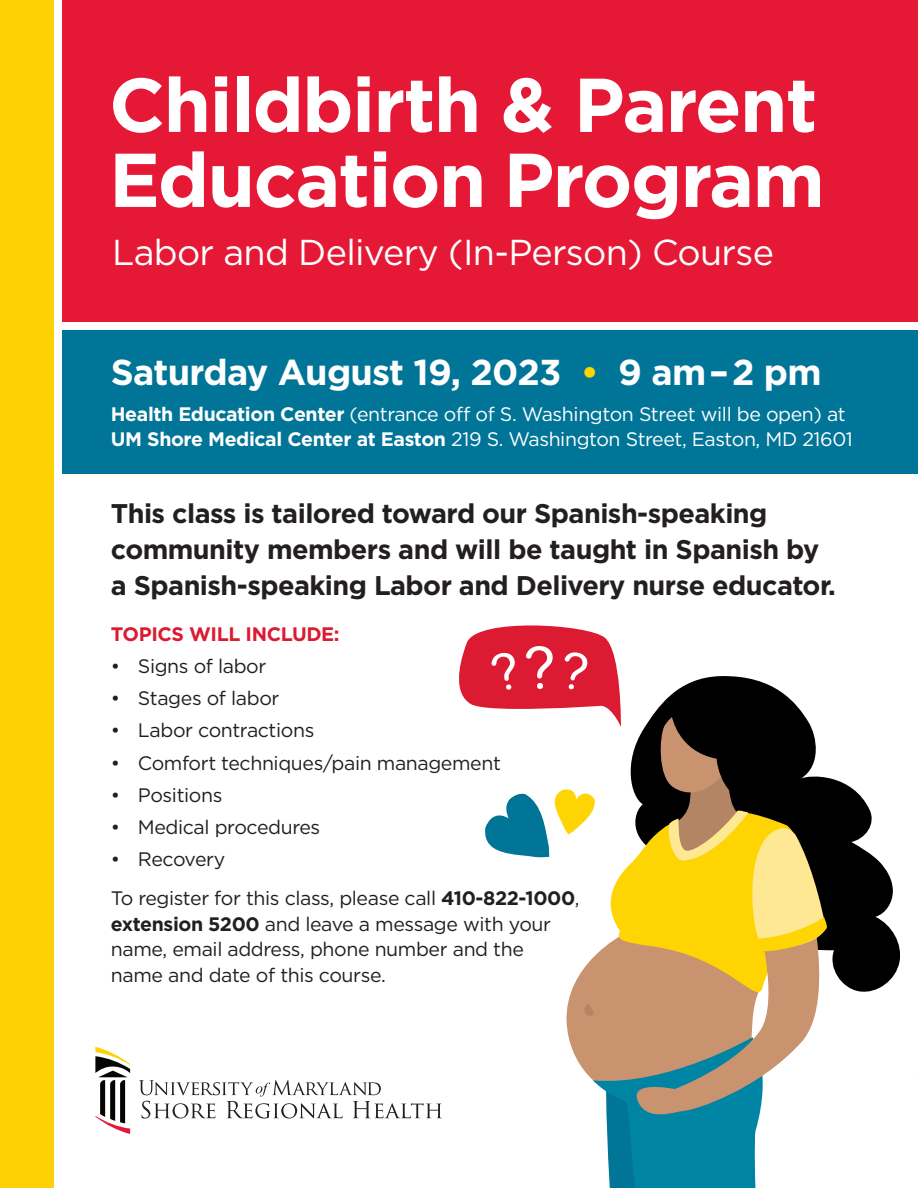
<style>
.page{position:relative;width:918px;height:1188px;background:#fff}
.page>*{position:absolute;margin:0;border:0;box-sizing:border-box;transform-origin:0 0}
.t1{font:700 76.05px/75px "Gotham";letter-spacing:-.02em;color:#fff}
.t2{font:36px "Gotham";letter-spacing:-.02em;color:#fff}
.t3{font:700 36px "Gotham";letter-spacing:-.02em;color:#fff}
.t4{font:700 27px/36px "Gotham";letter-spacing:-.02em;color:#231f20}
.t5{font:19.5px/25.5px "Gotham";letter-spacing:-.02em;color:#231f20}
.t6{font:19.5px/25.5px "Gotham";letter-spacing:-.02em;color:#fff}
.t7{font:700 19.5px "Gotham";letter-spacing:-.02em;color:#dc1a32}
.s1{color:#fed503}
.s2{font-weight:700}
</style>
<div class="page">
<div style="left:63px;top:0;width:855px;height:322px;background:#e51836"></div>
<svg style="left:95px;top:1047px;width:35px;height:87px"></svg>
<svg style="left:139px;top:1080px;width:303px;height:39px"></svg>
<div style="left:0;top:0;width:54px;height:1188px;background:#fed105"></div>
<div style="left:63px;top:330px;width:855px;height:144px;background:#007598"></div>
<svg style="left:828px;top:778px;width:72px;height:214px;fill:#000001"></svg>
<svg style="left:828px;top:866px;width:13px;height:126px;fill:#000001"></svg>
<svg style="left:459px;top:625px;width:369px;height:563px"></svg>
<h1 class="t1" style="left:109px;top:67px;width:717px">Childbirth &amp; Parent<br>Education Program</h1>
<h2 class="t2" style="left:112px;top:229px;width:663px">Labor and Delivery (In-Person) Course</h2>
<h2 class="t3" style="left:111px;top:349px;width:712px">Saturday August 19, 2023 <span class="s1">•</span> 9 am – 2 pm</h2>
<p class="t6" style="left:111px;top:401px;width:743px"><span class="s2">Health Education Center</span> (entrance off of S. Washington Street will be open) at<br><span class="s2">UM Shore Medical Center at Easton</span> 219 S. Washington Street, Easton, MD 21601</p>
<h3 class="t4" style="left:111px;top:495px;width:727px">This class is tailored toward our Spanish-speaking community members and will be taught in Spanish by a Spanish-speaking Labor and Delivery nurse educator.</h3>
<p class="t7" style="left:111px;top:621px;width:230px">TOPICS WILL INCLUDE:</p>
<p class="t5" style="left:111px;top:653px;width:157px">• Signs of labor</p>
<p class="t5" style="left:111px;top:685px;width:170px">• Stages of labor</p>
<p class="t5" style="left:111px;top:717px;width:205px">• Labor contractions</p>
<p class="t5" style="left:111px;top:750px;width:392px">• Comfort techniques/pain management</p>
<p class="t5" style="left:111px;top:782px;width:113px">• Positions</p>
<p class="t5" style="left:111px;top:814px;width:211px">• Medical procedures</p>
<p class="t5" style="left:111px;top:840px;width:470px;line-height:39px">• Recovery<br>To register for this class, please call <span class="s2">410-822-1000</span>,</p>
<p class="t5" style="left:111px;top:911px;width:442px"><span class="s2">extension 5200</span> and leave a message with your name, email address, phone number and the name and date of this course.</p>
</div>
